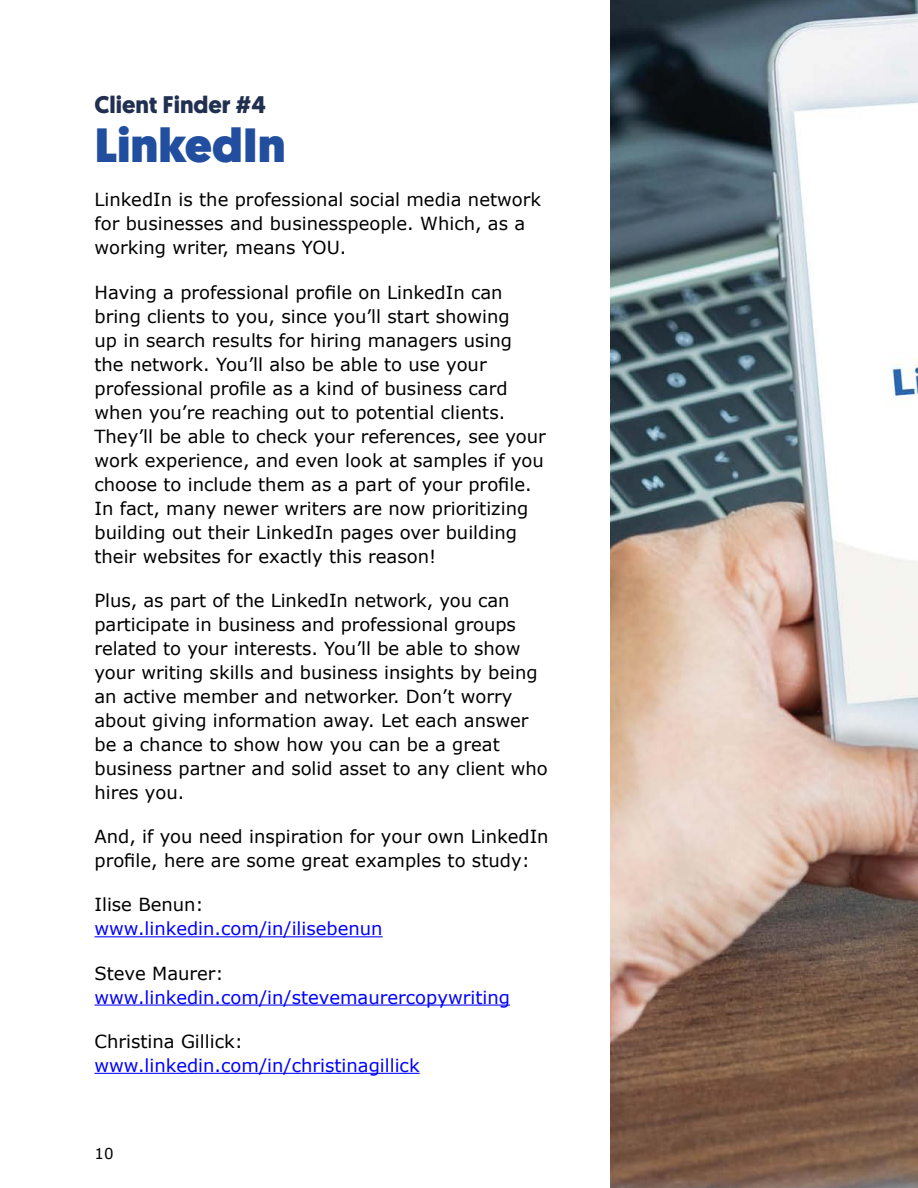
<style>
.page{position:relative;width:918px;height:1188px;background:#fff}
.page>*{position:absolute;margin:0;border:0;box-sizing:border-box;transform-origin:0 0}
.H2_page_title{font:900 48px "Geomanist";color:#214e9e}
.H2_small{font:700 24px "Geomanist";color:#212f50}
.t1{font:18px/24px "Verdana";color:#000}
.t2{font:18px/24px "Verdana";color:#00f}
.t3{font:15px "Verdana";color:#000}
.s1{color:#000}
</style>
<div class="page">
<hr style="left:94px;top:936px;width:289px;height:1px;background:#00f">
<hr style="left:94px;top:1005px;width:416px;height:1px;background:#00f">
<hr style="left:94px;top:1073px;width:326px;height:1px;background:#00f">
<img style="left:611px;top:0;width:307px;height:1188px">
<h2 class="H2_small" style="left:94px;top:88px;width:173px">Client Finder #4</h2>
<h2 class="H2_page_title" style="left:94px;top:113px;width:193px">LinkedIn</h2>
<p class="t1" style="left:94px;top:188px;width:448px">LinkedIn is the professional social media network for businesses and businesspeople. Which, as a working writer, means YOU.</p>
<p class="t1" style="left:94px;top:280px;width:453px">Having a professional profile on LinkedIn can bring clients to you, since you’ll start showing<br>up in search results for hiring managers using<br>the network. You’ll also be able to use your professional profile as a kind of business card when you’re reaching out to potential clients.<br>They’ll be able to check your references, see your work experience, and even look at samples if you choose to include them as a part of your profile.<br>In fact, many newer writers are now prioritizing building out their LinkedIn pages over building their websites for exactly this reason!</p>
<p class="t1" style="left:94px;top:588px;width:455px">Plus, as part of the LinkedIn network, you can participate in business and professional groups related to your interests. You’ll be able to show your writing skills and business insights by being an active member and networker. Don’t worry about giving information away. Let each answer be a chance to show how you can be a great business partner and solid asset to any client who hires you.</p>
<p class="t1" style="left:94px;top:825px;width:456px">And, if you need inspiration for your own LinkedIn profile, here are some great examples to study:</p>
<p class="t2" style="left:94px;top:893px;width:290px"><span class="s1">Ilise Benun: </span>www.linkedin.com/in/ilisebenun</p>
<p class="t2" style="left:94px;top:961px;width:417px"><span class="s1">Steve Maurer: </span>www.linkedin.com/in/stevemaurercopywriting</p>
<p class="t2" style="left:94px;top:1029px;width:327px"><span class="s1">Christina Gillick: </span>www.linkedin.com/in/christinagillick</p>
<p class="t3" style="left:94px;top:1144px;width:21px">10</p>
</div>
